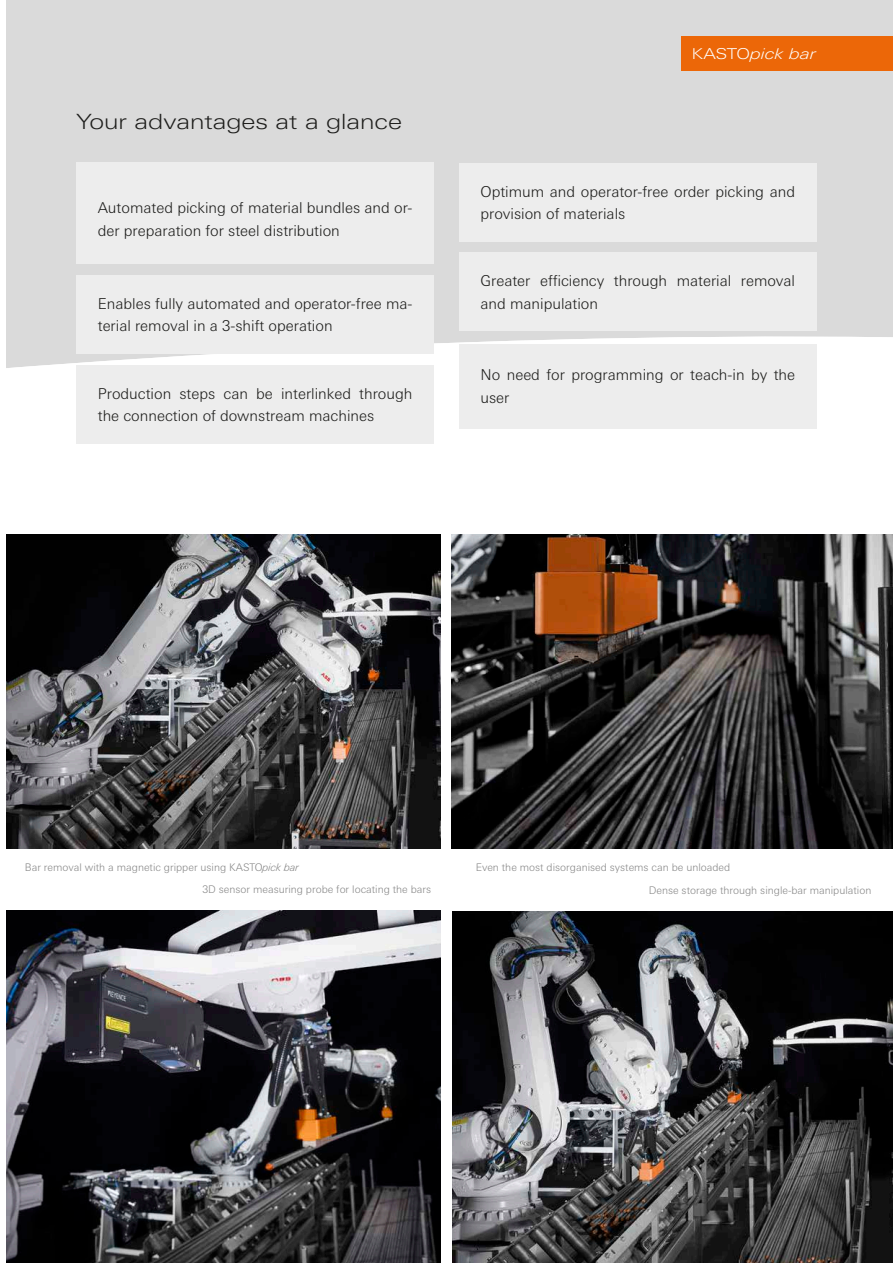
<style>
.page{position:relative;width:893px;height:1263px;background:#fff}
.page>*{position:absolute;margin:0;border:0;box-sizing:border-box;transform-origin:0 0}
.t1{font:300 expanded 21px "Univers Next Pro";color:#1d1d1b}
.t2{font:300 15px/22.5px "Univers Next Pro";color:#1d1d1b}
.t3{font:italic 300 expanded 15px "Univers Next Pro";color:#fff}
.t4{font:300 10.5px/21.9px "Univers Next Pro";color:#878787}
.s1{font-style:normal}
.s2{font-style:italic}
</style>
<div class="page">
<div style="left:6px;top:0;width:887px;height:374px;background:#dadada"></div>
<img style="left:6px;top:534px;width:434px;height:315px">
<img style="left:6px;top:911px;width:434px;height:352px">
<img style="left:452px;top:534px;width:441px;height:315px">
<img style="left:453px;top:911px;width:440px;height:352px">
<svg style="left:6px;top:325px;width:887px;height:119px"></svg>
<div style="left:681px;top:36px;width:212px;height:34px;background:#ec6708"></div>
<div style="left:459px;top:163px;width:357px;height:79px;background:#ededed"></div>
<div style="left:77px;top:163px;width:357px;height:101px;background:#ededed"></div>
<div style="left:459px;top:253px;width:357px;height:78px;background:#ededed"></div>
<div style="left:459px;top:344px;width:357px;height:84px;background:#ededed"></div>
<div style="left:77px;top:275px;width:357px;height:79px;background:#ededed"></div>
<div style="left:77px;top:365px;width:357px;height:79px;background:#ededed"></div>
<h1 class="t1" style="left:77px;top:109px;width:327px">Your advantages at a glance</h1>
<p class="t2" style="left:98px;top:197px;width:316px">Automated picking of material bundles and or&shy;der preparation for steel distribution</p>
<p class="t2" style="left:98px;top:292px;width:316px">Enables fully automated and operator-free ma&shy;terial removal in a 3-shift operation</p>
<p class="t2" style="left:98px;top:382px;width:316px">Production steps can be interlinked through the connection of downstream machines</p>
<p class="t3" style="left:692px;top:45px;width:126px"><span class="s1">KASTO</span>pick bar</p>
<p class="t2" style="left:480px;top:180px;width:316px">Optimum and operator-free order picking and provision of materials</p>
<p class="t2" style="left:480px;top:270px;width:316px">Greater efficiency through material removal and manipulation</p>
<p class="t2" style="left:480px;top:364px;width:316px">No need for programming or teach-in by the user</p>
<p class="t4" style="left:202px;top:857px;width:230px;text-indent:-177px">Bar removal with a magnetic gripper using KASTO<span class="s2">pick bar<br></span>3D sensor measuring probe for locating the bars</p>
<p class="t4" style="left:476px;top:857px;width:256px">Even the most disorganised systems can be unloaded</p>
<p class="t4" style="left:649px;top:879px;width:224px">Dense storage through single-bar manipulation</p>
</div>
